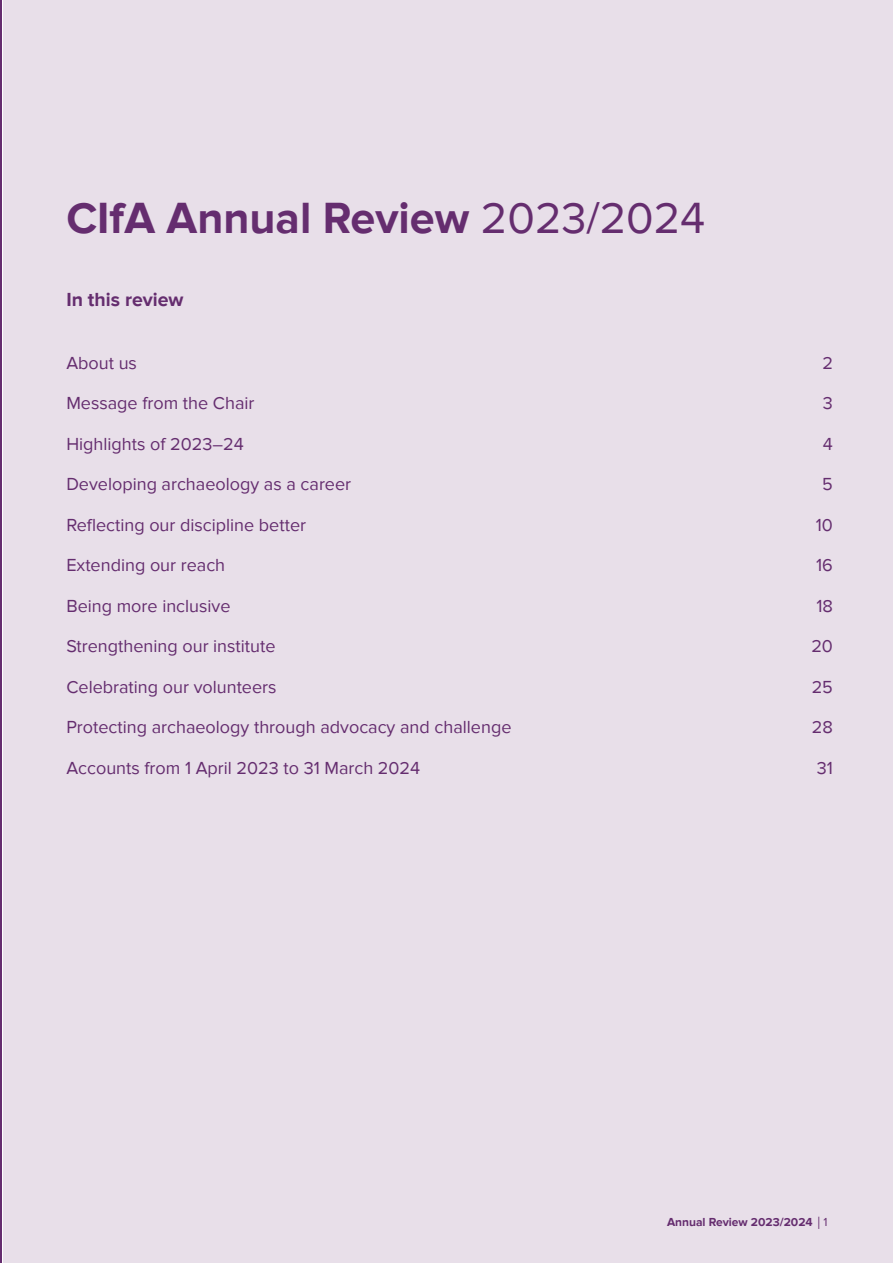
<style>
.page{position:relative;width:893px;height:1263px;background:#fff}
.page>*{position:absolute;margin:0;border:0;box-sizing:border-box;transform-origin:0 0}
.t1{font:700 45px "Proxima Nova";color:#652d6f}
.t2{font:700 19.5px "Proxima Nova";color:#652d6f}
.t3{font:18px "Proxima Nova";color:#652d6f}
.t4{font:700 12px "Proxima Nova";color:#652d6f}
.s1{font-weight:400}
</style>
<div class="page">
<div style="left:3px;top:0;width:890px;height:1263px;background:#e8dfe9"></div>
<hr style="left:0;top:0;width:2px;height:1263px;background:#652d6f">
<h1 class="t1" style="left:66px;top:191px;width:641px">CIfA Annual Review <span class="s1">2023/2024</span></h1>
<p class="t2" style="left:66px;top:288px;width:119px">In this review</p>
<p class="t3" style="left:66px;top:352px;width:72px">About us</p>
<p class="t3" style="left:822px;top:352px;width:12px">2</p>
<p class="t3" style="left:66px;top:392px;width:190px">Message from the Chair</p>
<p class="t3" style="left:823px;top:392px;width:12px">3</p>
<p class="t3" style="left:66px;top:433px;width:179px">Highlights of 2023–24</p>
<p class="t3" style="left:823px;top:433px;width:12px">4</p>
<p class="t3" style="left:66px;top:473px;width:286px">Developing archaeology as a career</p>
<p class="t3" style="left:822px;top:473px;width:12px">5</p>
<p class="t3" style="left:66px;top:514px;width:241px">Reflecting our discipline better</p>
<p class="t3" style="left:816px;top:514px;width:19px">10</p>
<p class="t3" style="left:66px;top:554px;width:160px">Extending our reach</p>
<p class="t3" style="left:816px;top:554px;width:18px">16</p>
<p class="t3" style="left:66px;top:595px;width:166px">Being more inclusive</p>
<p class="t3" style="left:816px;top:595px;width:18px">18</p>
<p class="t3" style="left:66px;top:635px;width:211px">Strengthening our institute</p>
<p class="t3" style="left:811px;top:635px;width:23px">20</p>
<p class="t3" style="left:66px;top:676px;width:212px">Celebrating our volunteers</p>
<p class="t3" style="left:812px;top:676px;width:23px">25</p>
<p class="t3" style="left:66px;top:716px;width:447px">Protecting archaeology through advocacy and challenge</p>
<p class="t3" style="left:812px;top:716px;width:23px">28</p>
<p class="t3" style="left:66px;top:757px;width:355px">Accounts from 1 April 2023 to 31 March 2024</p>
<p class="t3" style="left:817px;top:757px;width:18px">31</p>
<p class="t4" style="left:667px;top:1215px;width:162px">Annual Review 2023/2024 <span class="s1">1</span></p>
</div>
